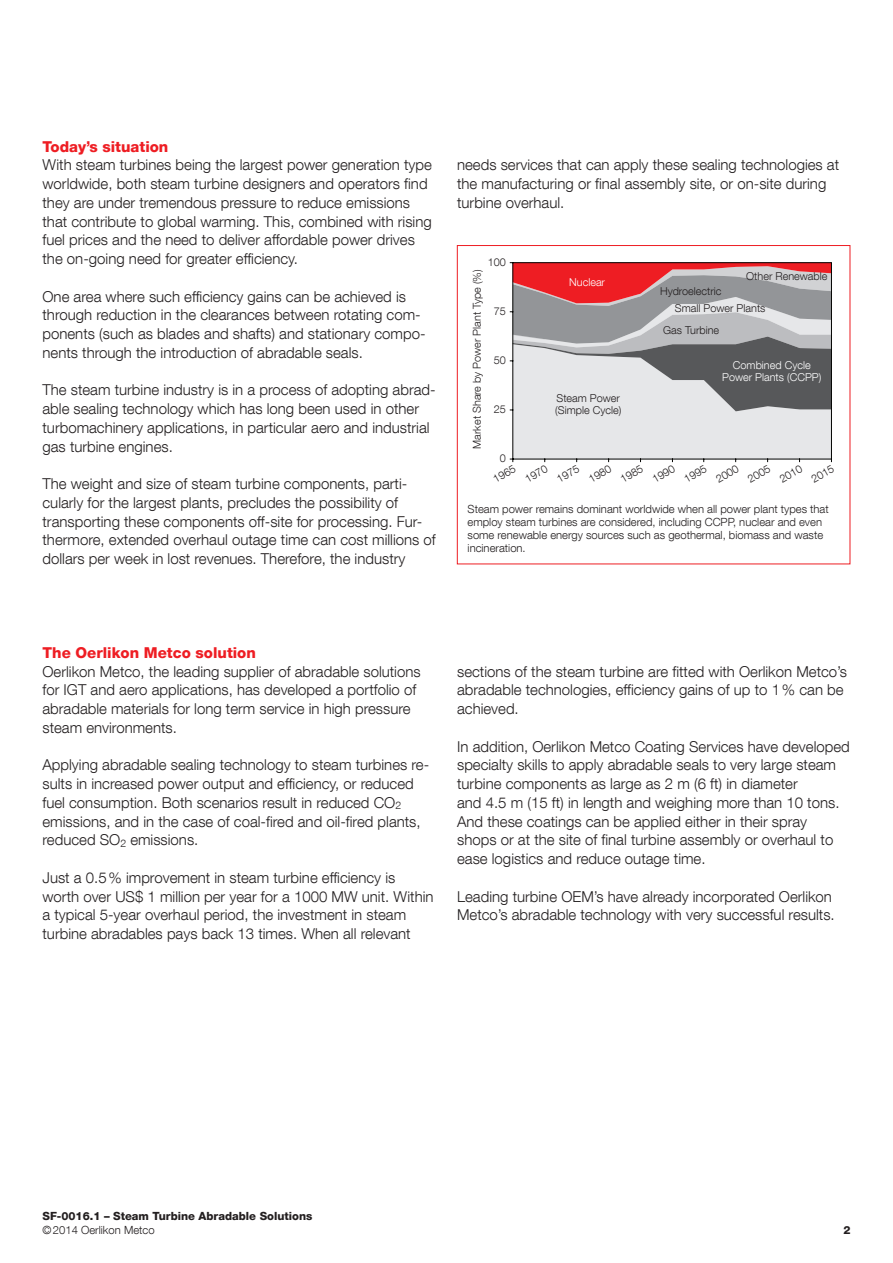
<style>
.page{position:relative;width:893px;height:1263px;background:#fff}
.page>*{position:absolute;margin:0;border:0;box-sizing:border-box;transform-origin:0 0}
.t1{font:300 15px/18.8px "Helvetica Neue LT Com";color:#231f20}
.t2{font:800 15px "Helvetica Neue LT Com";color:#ee1d23}
.t3{font:300 11.25px/13.2px "Helvetica Neue LT Com";color:#231f20}
.t4{font:800 11.25px "Helvetica Neue LT Com";color:#231f20}
.t5{font:300 10.95px/16.8px "Helvetica Neue LT Com";color:#231f20}
.t6{font:300 10.95px/12.8px "Helvetica Neue LT Com";color:#fff;text-align:center}
</style>
<div class="page">
<svg style="left:510px;top:262px;width:322px;height:200px;background:#bbaaac"></svg>
<div style="left:457px;top:245px;width:393px;height:319px;border:1px solid #ee1d23"></div>
<p class="t2" style="left:43px;top:137px;width:127px">Today’s situation</p>
<p class="t1" style="left:43px;top:155px;width:391px">With steam turbines being the largest power generation type worldwide, both steam turbine designers and operators find they are under tremendous pressure to reduce emissions that contribute to global warming. This, combined with rising fuel prices and the need to deliver affordable power drives the on-going need for greater efficiency.</p>
<p class="t1" style="left:43px;top:287px;width:385px">One area where such efficiency gains can be achieved is through reduction in the clearances between rotating com&shy;ponents (such as blades and shafts) and stationary compo&shy;nents through the introduction of abradable seals.</p>
<p class="t1" style="left:43px;top:380px;width:395px">The steam turbine industry is in a process of adopting abrad&shy;able sealing technology which has long been used in other turbomachinery applications, in particular aero and industrial gas turbine engines.</p>
<p class="t1" style="left:43px;top:474px;width:395px">The weight and size of steam turbine components, parti&shy;cularly for the largest plants, precludes the possibility of transporting these components off-site for processing. Fur&shy;thermore, extended overhaul outage time can cost millions of dollars per week in lost revenues. Therefore, the industry</p>
<p class="t1" style="left:457px;top:155px;width:384px">needs services that can apply these sealing technologies at the manufacturing or final assembly site, or on-site during turbine overhaul.</p>
<p class="t5" style="left:488px;top:254px;width:20px">100</p>
<p class="t5" style="left:468px;top:449px;width:181px;rotate:-90deg">Market Share by Power Plant Type (%)</p>
<p class="t5" style="left:494px;top:303px;width:14px">75</p>
<p class="t5" style="left:494px;top:352px;width:14px">50</p>
<p class="t5" style="left:494px;top:401px;width:14px">25</p>
<p class="t5" style="left:500px;top:450px;width:8px">0</p>
<p class="t6" style="left:569px;top:275px;width:37px">Nuclear</p>
<p class="t5" style="left:555px;top:391px;width:68px;line-height:12.8px">Steam Power (Simple Cycle)</p>
<p class="t5" style="left:746px;top:268px;width:83px">Other Renewable</p>
<p class="t5" style="left:675px;top:282px;width:92px;text-indent:-15px">Hydroelectric<br>Small Power Plants</p>
<p class="t5" style="left:663px;top:322px;width:58px">Gas Turbine</p>
<p class="t6" style="left:722px;top:358px;width:101px">Combined Cycle<br>Power Plants (CCPP)</p>
<p class="t5" style="left:490px;top:472px;width:26px;rotate:-30deg">1965</p>
<p class="t5" style="left:521px;top:472px;width:26px;rotate:-30deg">1970</p>
<p class="t5" style="left:553px;top:472px;width:26px;rotate:-30deg">1975</p>
<p class="t5" style="left:585px;top:472px;width:26px;rotate:-30deg">1980</p>
<p class="t5" style="left:617px;top:472px;width:26px;rotate:-30deg">1985</p>
<p class="t5" style="left:649px;top:472px;width:26px;rotate:-30deg">1990</p>
<p class="t5" style="left:681px;top:472px;width:26px;rotate:-30deg">1995</p>
<p class="t5" style="left:712px;top:472px;width:26px;rotate:-30deg">2000</p>
<p class="t5" style="left:744px;top:472px;width:26px;rotate:-30deg">2005</p>
<p class="t5" style="left:776px;top:472px;width:26px;rotate:-30deg">2010</p>
<p class="t5" style="left:808px;top:472px;width:26px;rotate:-30deg">2015</p>
<p class="t3" style="left:468px;top:502px;width:363px">Steam power remains dominant worldwide when all power plant types that employ steam turbines are considered, including CCPP, nuclear and even some renewable energy sources such as geothermal, biomass and waste incineration.</p>
<p class="t2" style="left:43px;top:644px;width:215px">The Oerlikon Metco solution</p>
<p class="t1" style="left:43px;top:662px;width:380px">Oerlikon Metco, the leading supplier of abradable solutions for IGT and aero applications, has developed a portfolio of abradable materials for long term service in high pressure steam environments.</p>
<p class="t1" style="left:43px;top:755px;width:388px">Applying abradable sealing technology to steam turbines re&shy;sults in increased power output and efficiency, or reduced fuel consumption. Both scenarios result in reduced CO<sub>2 </sub>emissions, and in the case of coal-fired and oil-fired plants, reduced SO<sub>2</sub> emissions.</p>
<p class="t1" style="left:43px;top:868px;width:393px">Just a 0.5% improvement in steam turbine efficiency is worth over US$ 1 million per year for a 1000 MW unit. Within a typical 5-year overhaul period, the investment in steam turbine abradables pays back 13 times. When all relevant</p>
<p class="t1" style="left:457px;top:662px;width:391px">sections of the steam turbine are fitted with Oerlikon Metco’s abradable technologies, efficiency gains of up to 1% can be achieved.</p>
<p class="t1" style="left:457px;top:737px;width:394px">In addition, Oerlikon Metco Coating Services have developed specialty skills to apply abradable seals to very large steam turbine components as large as 2 m (6 ft) in diameter<br>and 4.5 m (15 ft) in length and weighing more than 10 tons.<br>And these coatings can be applied either in their spray shops or at the site of final turbine assembly or overhaul to ease logistics and reduce outage time.</p>
<p class="t1" style="left:457px;top:887px;width:379px">Leading turbine OEM’s have already incorporated Oerlikon<br>Metco’s abradable technology with very successful results.</p>
<p class="t4" style="left:43px;top:1209px;width:271px">SF-0016.1 – Steam Turbine Abradable Solutions</p>
<p class="t3" style="left:43px;top:1223px;width:114px">©2014 Oerlikon Metco</p>
<p class="t4" style="left:843px;top:1223px;width:9px">2</p>
</div>
